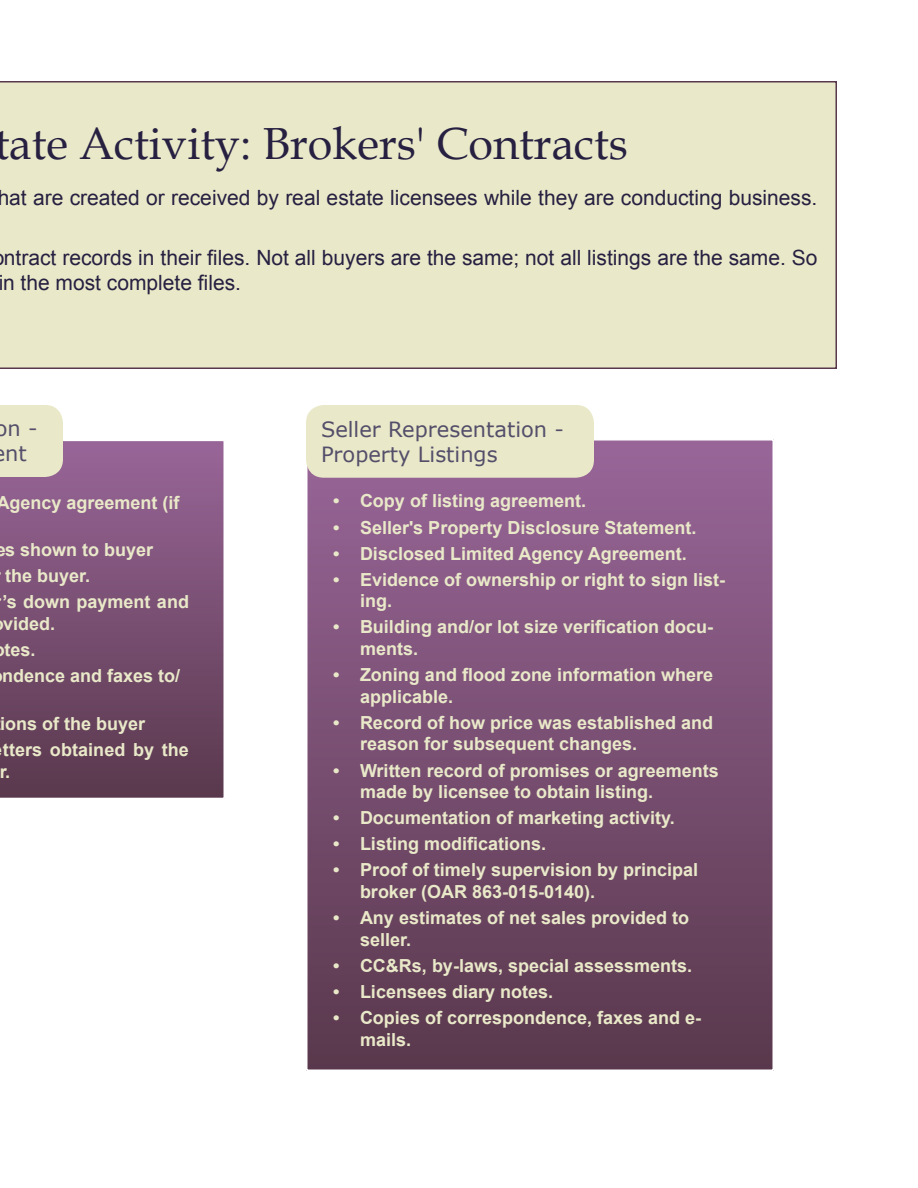
<style>
.page{position:relative;width:918px;height:1188px;background:#fff}
.page>*{position:absolute;margin:0;border:0;box-sizing:border-box;transform-origin:0 0}
.t1{font:45px "Book Antiqua";color:#272041}
.t2{font:21px/25.2px "Arial";color:#272041}
.t3{font:21px/25.2px "Verdana";color:#544e6a}
.t4{font:700 18px/21.6px "Arial";color:#e9e9c9}
</style>
<div class="page">
<div style="left:0;top:81px;width:837px;height:288px;background:#e9e9c9"></div>
<div style="left:307px;top:440px;width:466px;height:630px;background:linear-gradient(to bottom,#986698,#59384c)"></div>
<div style="left:306px;top:405px;width:288px;height:73px;background:#e9e9c9;border-radius:18px"></div>
<svg style="left:0;top:440px;width:225px;height:359px"></svg>
<div style="left:0;top:405px;width:63px;height:72px;background:#e9e9c9"></div>
<h1 class="t1" style="left:-5px;top:112px;width:635px">tate Activity: Brokers' Contracts</h1>
<p class="t2" style="left:-2px;top:186px;width:821px">hat are created or received by real estate licensees while they are conducting business.</p>
<p class="t2" style="left:-2px;top:245px;width:821px">ntract records in their files. Not all buyers are the same; not all listings are the same. So in the most complete files.</p>
<p class="t3" style="left:-5px;top:416px;width:44px;text-align:center">on - nt</p>
<p class="t4" style="left:-4px;top:492px;width:185px">Agency agreement (if</p>
<p class="t4" style="left:2px;top:537px;width:188px;line-height:26.1px">s shown to buyer<br>the buyer.<br>’s down payment and</p>
<p class="t4" style="left:2px;top:611px;width:180px;line-height:26.1px">vided.<br>tes.<br>ndence and faxes to/</p>
<p class="t4" style="left:0;top:711px;width:190px;line-height:26.1px">ions of the buyer<br>tters obtained by the</p>
<p class="t4" style="left:-1px;top:761px;width:13px">r.</p>
<p class="t3" style="left:321px;top:416px;width:245px">Seller Representation -<br>Property Listings</p>
<p class="t4" style="left:333px;top:491px;width:255px">• Copy of listing agreement.</p>
<p class="t4" style="left:333px;top:517px;width:365px">• Seller's Property Disclosure Statement.</p>
<p class="t4" style="left:333px;top:543px;width:355px">• Disclosed Limited Agency Agreement.</p>
<p class="t4" style="left:360px;top:569px;width:367px;text-indent:-27px">• Evidence of ownership or right to sign list&shy;ing.</p>
<p class="t4" style="left:360px;top:617px;width:355px;text-indent:-27px">• Building and/or lot size verification docu&shy;ments.</p>
<p class="t4" style="left:360px;top:665px;width:355px;text-indent:-27px">• Zoning and flood zone information where applicable.</p>
<p class="t4" style="left:360px;top:712px;width:355px;text-indent:-27px">• Record of how price was established and reason for subsequent changes.</p>
<p class="t4" style="left:360px;top:760px;width:360px;text-indent:-27px">• Written record of promises or agreements made by licensee to obtain listing.</p>
<p class="t4" style="left:333px;top:808px;width:343px">• Documentation of marketing activity.</p>
<p class="t4" style="left:333px;top:834px;width:215px">• Listing modifications.</p>
<p class="t4" style="left:360px;top:860px;width:340px;text-indent:-27px">• Proof of timely supervision by principal broker (OAR 863-015-0140).</p>
<p class="t4" style="left:360px;top:908px;width:331px;text-indent:-27px">• Any estimates of net sales provided to seller.</p>
<p class="t4" style="left:333px;top:955px;width:361px">• CC&amp;Rs, by-laws, special assessments.</p>
<p class="t4" style="left:333px;top:981px;width:222px">• Licensees diary notes.</p>
<p class="t4" style="left:360px;top:1007px;width:343px;text-indent:-27px">• Copies of correspondence, faxes and e&shy;mails.</p>
</div>
